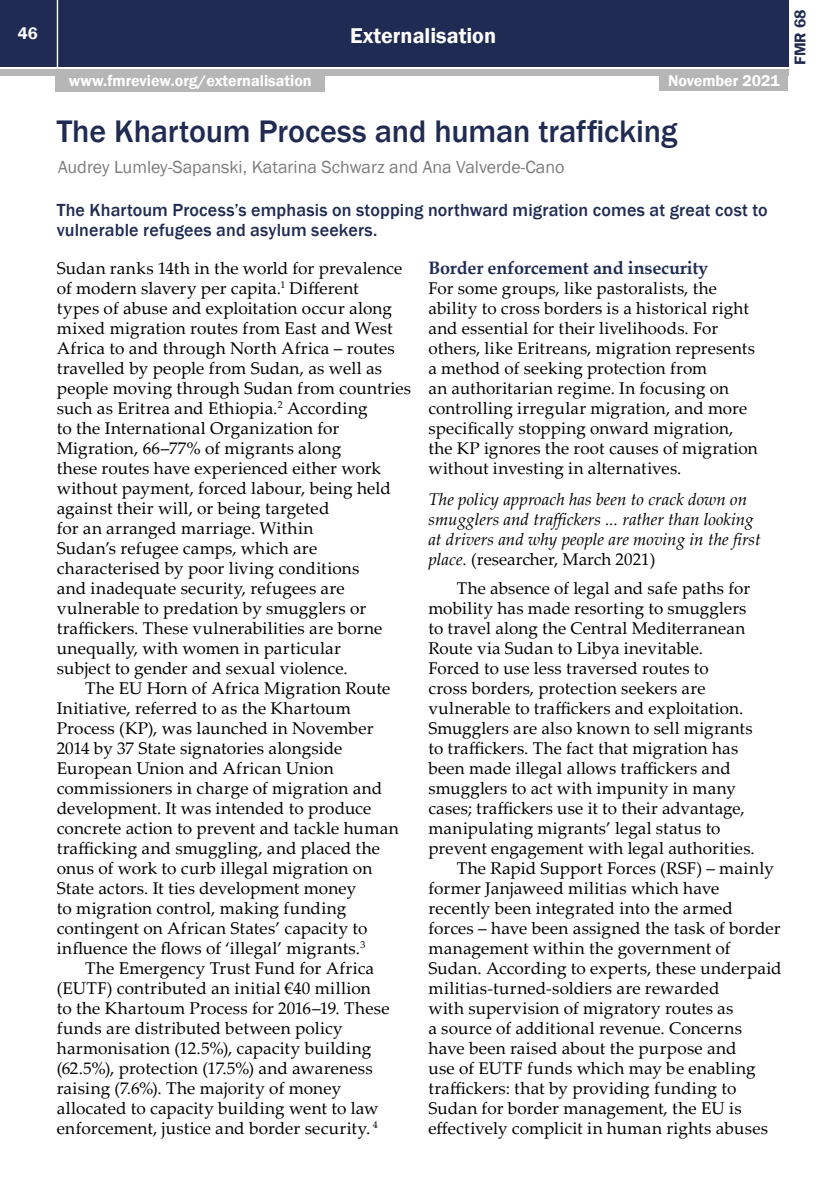
<style>
.page{position:relative;width:840px;height:1191px;background:#fff}
.page>*{position:absolute;margin:0;border:0;box-sizing:border-box;transform-origin:0 0}
.t1{font:500 32px "Franklin Gothic";letter-spacing:-.005em;color:#202b53}
.t2{font:600 22px "Franklin Gothic";color:#fff}
.t3{font:500 18px/20px "Franklin Gothic";letter-spacing:.01em;color:#202b53}
.t4{font:18px "Franklin Gothic";color:#7c7c7c}
.t5{font:700 18px "Palatino Linotype";letter-spacing:-.01em;color:#202b53}
.t6{font:17px/20px "Palatino Linotype";letter-spacing:.01em;color:#000}
.t7{font:italic 17px/20px "Palatino Linotype";color:#000}
.t8{font:600 17px "Franklin Gothic";color:#fff}
.t9{font:600 16px "Franklin Gothic";color:#fff}
.t10{font:600 16px "Franklin Gothic";color:#202b53}
.s1{font-style:normal}
</style>
<div class="page">
<div style="left:0;top:0;width:787px;height:66px;background:#202b53"></div>
<div style="left:0;top:69px;width:787px;height:6px;background:#b6b6b6"></div>
<hr style="left:57px;top:0;width:1px;height:67px;background:#fff">
<div style="left:659px;top:73px;width:128px;height:18px;background:#b6b6b6"></div>
<div style="left:55px;top:74px;width:270px;height:18px;background:#b6b6b6"></div>
<p class="t8" style="left:18px;top:23px;width:21px">46</p>
<p class="t2" style="left:350px;top:22px;width:147px">Externalisation</p>
<p class="t9" style="left:69px;top:71px;width:244px">www.fmreview.org/externalisation</p>
<p class="t9" style="left:667px;top:71px;width:113px">November 2021</p>
<h1 class="t1" style="left:57px;top:111px;width:621px">The Khartoum Process and human trafficking</h1>
<p class="t4" style="left:58px;top:156px;width:507px">Audrey Lumley-Sapanski, Katarina Schwarz and Ana Valverde-Cano</p>
<p class="t3" style="left:57px;top:200px;width:712px">The Khartoum Process’s emphasis on stopping northward migration comes at great cost to vulnerable refugees and asylum seekers.</p>
<p class="t6" style="left:57px;top:257px;width:356px">Sudan ranks 14th in the world for prevalence of modern slavery per capita.<sup>1</sup> Different<br>types of abuse and exploitation occur along mixed migration routes from East and West Africa to and through North Africa – routes travelled by people from Sudan, as well as people moving through Sudan from countries such as Eritrea and Ethiopia.<sup>2</sup> According<br>to the International Organization for Migration, 66–77% of migrants along<br>these routes have experienced either work without payment, forced labour, being held against their will, or being targeted<br>for an arranged marriage. Within<br>Sudan’s refugee camps, which are characterised by poor living conditions<br>and inadequate security, refugees are vulnerable to predation by smugglers or traffickers. These vulnerabilities are borne unequally, with women in particular<br>subject to gender and sexual violence.</p>
<p class="t6" style="left:57px;top:677px;width:343px;text-indent:28px">The EU Horn of Africa Migration Route Initiative, referred to as the Khartoum Process (KP), was launched in November 2014 by 37 State signatories alongside European Union and African Union commissioners in charge of migration and development. It was intended to produce concrete action to prevent and tackle human trafficking and smuggling, and placed the onus of work to curb illegal migration on State actors. It ties development money<br>to migration control, making funding contingent on African States’ capacity to influence the flows of ‘illegal’ migrants.<sup>3</sup></p>
<p class="t6" style="left:57px;top:957px;width:334px;text-indent:28px">The Emergency Trust Fund for Africa (EUTF) contributed an initial €40 million to the Khartoum Process for 2016–19. These funds are distributed between policy harmonisation (12.5%), capacity building (62.5%), protection (17.5%) and awareness raising (7.6%). The majority of money allocated to capacity building went to law enforcement, justice and border security. <sup>4</sup></p>
<p class="t5" style="left:428px;top:255px;width:281px">Border enforcement and insecurity</p>
<p class="t6" style="left:428px;top:277px;width:330px">For some groups, like pastoralists, the ability to cross borders is a historical right and essential for their livelihoods. For others, like Eritreans, migration represents a method of seeking protection from<br>an authoritarian regime. In focusing on controlling irregular migration, and more specifically stopping onward migration, the KP ignores the root causes of migration without investing in alternatives.</p>
<p class="t7" style="left:428px;top:488px;width:334px">The policy approach has been to crack down on smugglers and traffickers ... rather than looking at drivers and why people are moving in the first place. <span class="s1">(researcher, March 2021)</span></p>
<p class="t6" style="left:456px;top:577px;width:294px">The absence of legal and safe paths for</p>
<p class="t6" style="left:428px;top:597px;width:319px">mobility has made resorting to smugglers</p>
<p class="t6" style="left:428px;top:617px;width:318px">to travel along the Central Mediterranean</p>
<p class="t6" style="left:428px;top:637px;width:276px">Route via Sudan to Libya inevitable.</p>
<p class="t6" style="left:428px;top:657px;width:282px">Forced to use less traversed routes to</p>
<p class="t6" style="left:428px;top:677px;width:278px">cross borders, protection seekers are</p>
<p class="t6" style="left:428px;top:697px;width:316px">vulnerable to traffickers and exploitation.</p>
<p class="t6" style="left:428px;top:717px;width:325px">Smugglers are also known to sell migrants</p>
<p class="t6" style="left:428px;top:737px;width:311px">to traffickers. The fact that migration has</p>
<p class="t6" style="left:428px;top:757px;width:304px">been made illegal allows traffickers and</p>
<p class="t6" style="left:428px;top:777px;width:309px">smugglers to act with impunity in many</p>
<p class="t6" style="left:428px;top:797px;width:317px">cases; traffickers use it to their advantage,</p>
<p class="t6" style="left:428px;top:817px;width:293px">manipulating migrants’ legal status to</p>
<p class="t6" style="left:428px;top:837px;width:328px">prevent engagement with legal authorities.</p>
<p class="t6" style="left:456px;top:857px;width:318px">The Rapid Support Forces (RSF) – mainly</p>
<p class="t6" style="left:428px;top:877px;width:292px">former Janjaweed militias which have</p>
<p class="t6" style="left:428px;top:897px;width:306px">recently been integrated into the armed</p>
<p class="t6" style="left:428px;top:917px;width:353px">forces – have been assigned the task of border</p>
<p class="t6" style="left:428px;top:937px;width:303px">management within the government of</p>
<p class="t6" style="left:428px;top:957px;width:354px">Sudan. According to experts, these underpaid</p>
<p class="t6" style="left:428px;top:977px;width:292px">militias-turned-soldiers are rewarded</p>
<p class="t6" style="left:428px;top:997px;width:306px">with supervision of migratory routes as</p>
<p class="t6" style="left:428px;top:1017px;width:315px">a source of additional revenue. Concerns</p>
<p class="t6" style="left:428px;top:1037px;width:309px">have been raised about the purpose and</p>
<p class="t6" style="left:428px;top:1057px;width:328px">use of EUTF funds which may be enabling</p>
<p class="t6" style="left:428px;top:1077px;width:309px">traffickers: that by providing funding to</p>
<p class="t6" style="left:428px;top:1097px;width:314px">Sudan for border management, the EU is</p>
<p class="t6" style="left:428px;top:1117px;width:341px">effectively complicit in human rights abuses</p>
<p class="t10" style="left:789px;top:65px;width:57px;rotate:-90deg">FMR 68</p>
</div>
